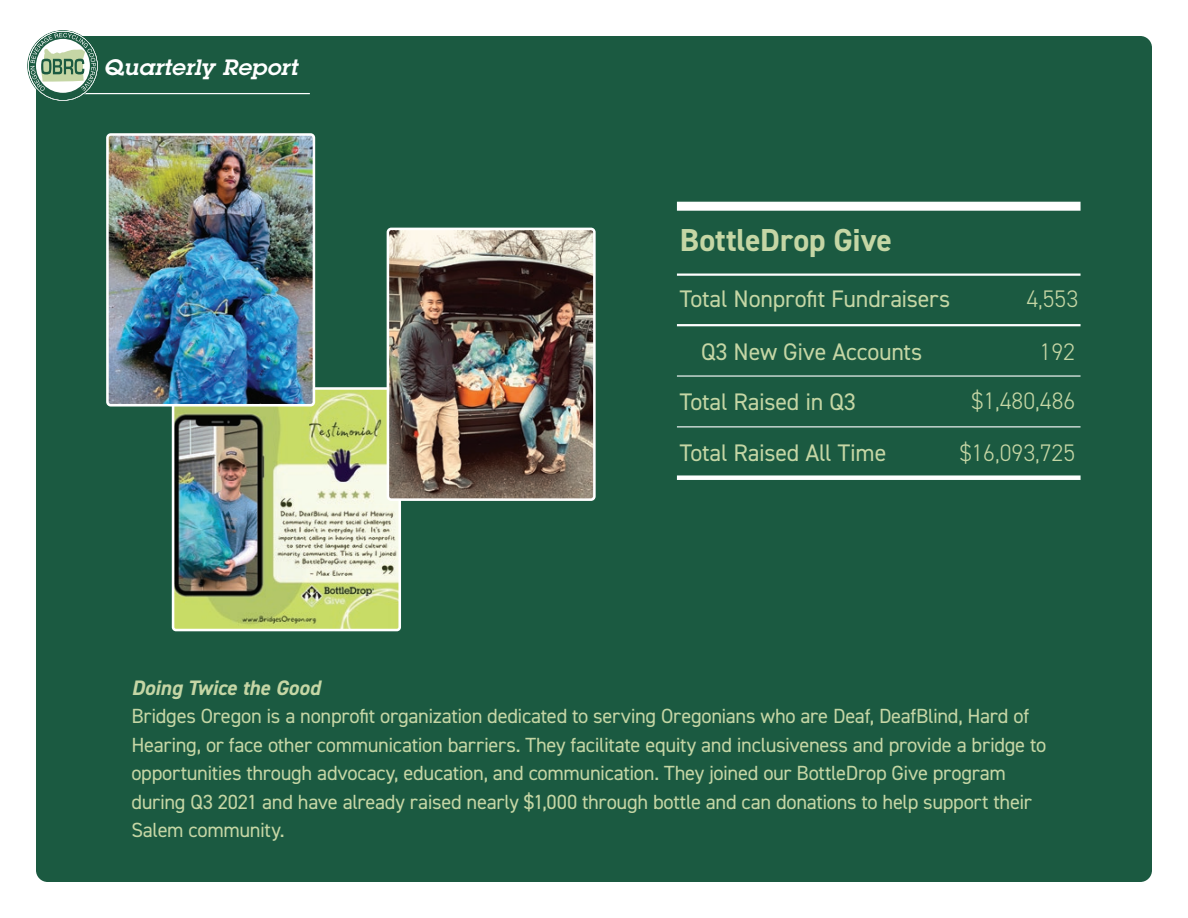
<style>
.page{position:relative;width:1188px;height:918px;background:#fff}
.page>*{position:absolute;margin:0;border:0;box-sizing:border-box;transform-origin:0 0}
.t1{font:700 31.8px "DIN2014";letter-spacing:-.005em;color:#c5d6a5}
.t2{font:24px/50.1px "DIN2014";letter-spacing:-.01em;color:#c5d6a5}
.t3{font:300 24px "DIN2014";color:#c5d6a5}
.t4{font:italic 600 21.75px "Lubalin Graph Std";letter-spacing:.01em;color:#fff;scale:1.06 1}
.t5{font:italic 700 21px "DIN2014";color:#c5d6a5}
.t6{font:20.55px/28.5px "DIN2014";letter-spacing:-.015em;color:#c5d6a5}
</style>
<div class="page">
<div style="left:36px;top:36px;width:1116px;height:846px;background:#1b5a41"></div>
<hr style="left:81px;top:93px;width:229px;height:1px;background:#fff">
<svg style="left:27px;top:30px;width:72px;height:72px"></svg>
<hr style="left:677px;top:426px;width:404px;height:1px;background:#fff">
<div style="left:677px;top:475px;width:404px;height:5px;background:#fff"></div>
<hr style="left:677px;top:324px;width:404px;height:2px;background:#fff">
<div style="left:677px;top:202px;width:404px;height:9px;background:#fff"></div>
<hr style="left:677px;top:375px;width:404px;height:2px;background:#fff">
<hr style="left:677px;top:274px;width:404px;height:2px;background:#fff">
<img style="left:176px;top:391px;width:221px;height:236px">
<div style="left:172px;top:387px;width:229px;height:244px;border:3px solid #fff;border-radius:3px"></div>
<img style="left:110px;top:137px;width:201px;height:266px">
<img style="left:391px;top:232px;width:201px;height:265px">
<div style="left:387px;top:228px;width:209px;height:273px;border:3px solid #fff;border-radius:3px"></div>
<div style="left:106px;top:133px;width:209px;height:274px;border:3px solid #fff;border-radius:3px"></div>
<p class="t4" style="left:104px;top:52px;width:184px">Quarterly Report</p>
<h1 class="t1" style="left:680px;top:219px;width:214px">BottleDrop Give</h1>
<p class="t2" style="left:680px;top:274px;width:272px">Total Nonprofit Fundraisers</p>
<p class="t3" style="left:1026px;top:284px;width:53px">4,553</p>
<p class="t2" style="left:680px;top:326px;width:244px;text-indent:21px">Q3 New Give Accounts<br>Total Raised in Q3</p>
<p class="t3" style="left:1040px;top:337px;width:37px">192</p>
<p class="t3" style="left:972px;top:387px;width:105px">$1,480,486</p>
<p class="t2" style="left:680px;top:427px;width:208px">Total Raised All Time</p>
<p class="t3" style="left:960px;top:438px;width:117px">$16,093,725</p>
<p class="t5" style="left:131px;top:674px;width:190px">Doing Twice the Good</p>
<p class="t6" style="left:131px;top:702px;width:916px">Bridges Oregon is a nonprofit organization dedicated to serving Oregonians who are Deaf, DeafBlind, Hard of Hearing, or face other communication barriers. They facilitate equity and inclusiveness and provide a bridge to opportunities through advocacy, education, and communication. They joined our BottleDrop Give program during Q3 2021 and have already raised nearly $1,000 through bottle and can donations to help support their Salem community.</p>
</div>
